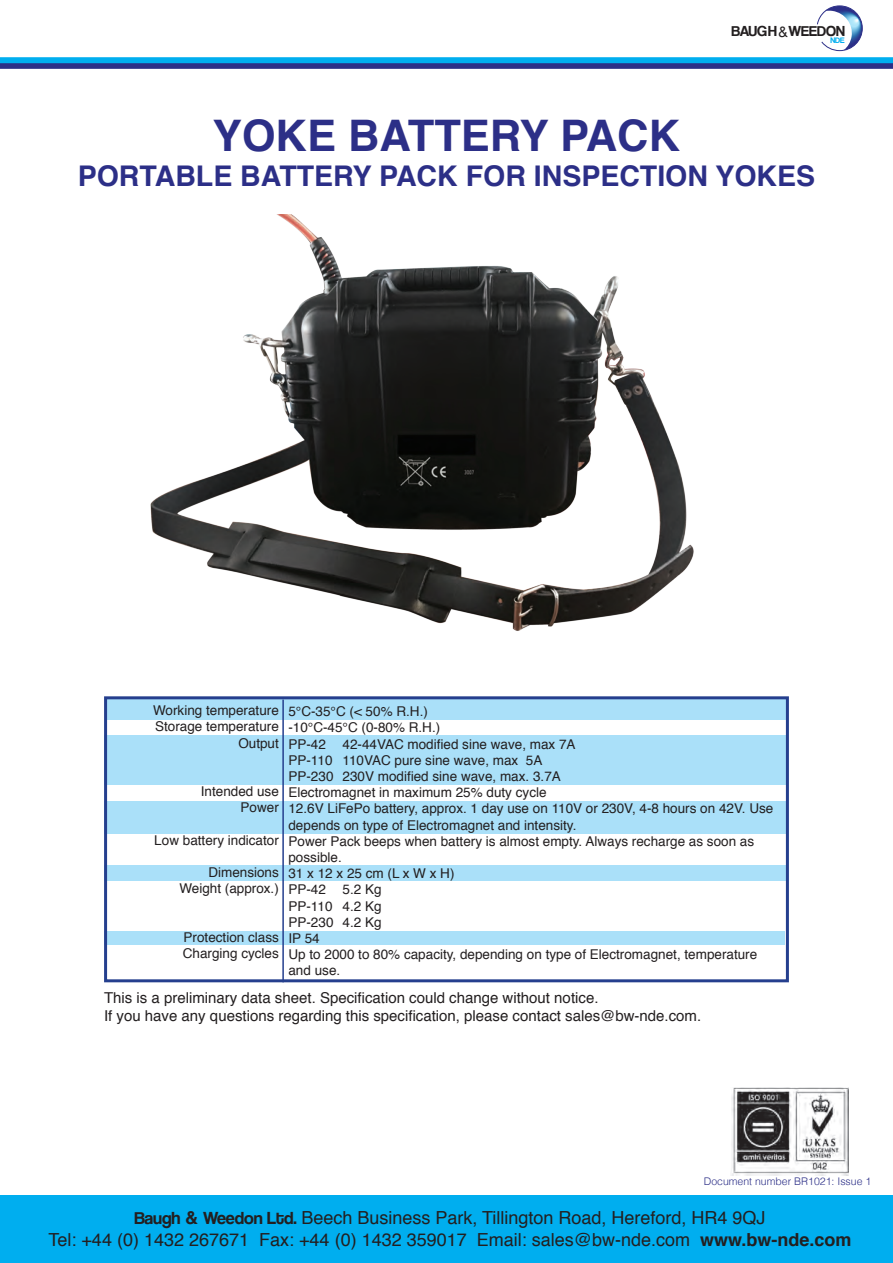
<style>
.page{position:relative;width:893px;height:1263px;background:#fff}
.page>*{position:absolute;margin:0;border:0;box-sizing:border-box;transform-origin:0 0}
.t1{font:700 43.5px "Helvetica";color:#2c2f87}
.t2{font:700 28.5px "Helvetica";color:#2c2f87}
.t3{font:18px "Helvetica";color:#231f20}
.t4{font:15px "Helvetica";color:#231f20}
.t5{font:15px "Coolvetica Rg";color:#231f20}
.t6{font:13.5px/16.2px "Helvetica";color:#231f20}
.t7{font:300 10.5px "Helvetica";color:#2c2f87}
.s1{font-family:"Helvetica Neue";font-size:14.7px}
.s2{font-family:"Coolvetica Rg"}
.s3{font-weight:700}
</style>
<div class="page">
<div style="left:0;top:63px;width:893px;height:6px;background:#2c2f87"></div>
<div style="left:0;top:1196px;width:893px;height:67px;background:#00aeef"></div>
<div style="left:0;top:57px;width:893px;height:6px;background:#00aeef"></div>
<svg style="left:817px;top:6px;width:46px;height:45px"></svg>
<img style="left:150px;top:214px;width:544px;height:417px">
<img style="left:731px;top:1087px;width:118px;height:88px">
<div style="left:104px;top:931px;width:680px;height:14px;background:#aae0f9"></div>
<div style="left:104px;top:735px;width:681px;height:49px;background:#aae0f9"></div>
<div style="left:104px;top:801px;width:681px;height:32px;background:#aae0f9"></div>
<div style="left:105px;top:698px;width:681px;height:21px;background:#aae0f9"></div>
<div style="left:104px;top:865px;width:681px;height:16px;background:#aae0f9"></div>
<div style="left:104px;top:696px;width:685px;height:286px;border:3px solid #253f8e"></div>
<hr style="left:282px;top:700px;width:2px;height:282px;background:#253f8e">
<p class="t1" style="left:213px;top:100px;width:469px">YOKE BATTERY PACK</p>
<p class="t5" style="left:731px;top:22px;width:115px">BAUGH<span class="s1">&amp;</span>WEEDON<sub>NDE</sub></p>
<p class="t2" style="left:78px;top:153px;width:739px">PORTABLE BATTERY PACK FOR INSPECTION YOKES</p>
<p class="t6" style="left:153px;top:703px;width:127px">Working temperature</p>
<p class="t6" style="left:155px;top:719px;width:125px">Storage temperature</p>
<p class="t6" style="left:238px;top:735px;width:42px">Output</p>
<p class="t6" style="left:201px;top:784px;width:80px">Intended use</p>
<p class="t6" style="left:241px;top:800px;width:40px">Power</p>
<p class="t6" style="left:154px;top:832px;width:126px">Low battery indicator</p>
<p class="t6" style="left:208px;top:865px;width:72px">Dimensions</p>
<p class="t6" style="left:179px;top:881px;width:101px">Weight (approx.)</p>
<p class="t6" style="left:184px;top:929px;width:97px">Protection class</p>
<p class="t6" style="left:183px;top:946px;width:98px">Charging cycles</p>
<p class="t6" style="left:288px;top:704px;width:141px">5°C-35°C (&lt; 50% R.H.)</p>
<p class="t6" style="left:288px;top:720px;width:153px">-10°C-45°C (0-80% R.H.)</p>
<p class="t6" style="left:288px;top:736px;width:289px">PP-42 42-44VAC modified sine wave, max 7A</p>
<p class="t6" style="left:288px;top:752px;width:255px">PP-110 110VAC pure sine wave, max 5A</p>
<p class="t6" style="left:288px;top:769px;width:274px">PP-230 230V modified sine wave, max. 3.7A</p>
<p class="t6" style="left:288px;top:785px;width:260px">Electromagnet in maximum 25% duty cycle</p>
<p class="t6" style="left:288px;top:801px;width:486px">12.6V LiFePo battery, approx. 1 day use on 110V or 230V, 4-8 hours on 42V. Use depends on type of Electromagnet and intensity.</p>
<p class="t6" style="left:288px;top:833px;width:467px">Power Pack beeps when battery is almost empty. Always recharge as soon as possible.</p>
<p class="t6" style="left:288px;top:866px;width:168px">31 x 12 x 25 cm (L x W x H)</p>
<p class="t6" style="left:288px;top:882px;width:95px">PP-42 5.2 Kg</p>
<p class="t6" style="left:288px;top:898px;width:95px">PP-110 4.2 Kg</p>
<p class="t6" style="left:288px;top:914px;width:95px">PP-230 4.2 Kg</p>
<p class="t6" style="left:288px;top:931px;width:33px">IP 54</p>
<p class="t6" style="left:288px;top:947px;width:470px">Up to 2000 to 80% capacity, depending on type of Electromagnet, temperature and use.</p>
<p class="t4" style="left:104px;top:986px;width:496px">This is a preliminary data sheet. Specification could change without notice.</p>
<p class="t4" style="left:104px;top:1004px;width:599px">If you have any questions regarding this specification, please contact sales@bw-nde.com.</p>
<p class="t7" style="left:704px;top:1172px;width:169px">Document number BR1021: Issue 1</p>
<p class="t3" style="left:134px;top:1204px;width:633px"><span class="s2">Baugh</span> <span class="s3">&amp;</span> <span class="s2">Weedon Ltd.</span> Beech Business Park, Tillington Road, Hereford, HR4 9QJ</p>
<p class="t3" style="left:48px;top:1226px;width:805px">Tel: +44 (0) 1432 267671 Fax: +44 (0) 1432 359017 Email: sales@bw-nde.com <span class="s3">www.bw-nde.com</span></p>
</div>
